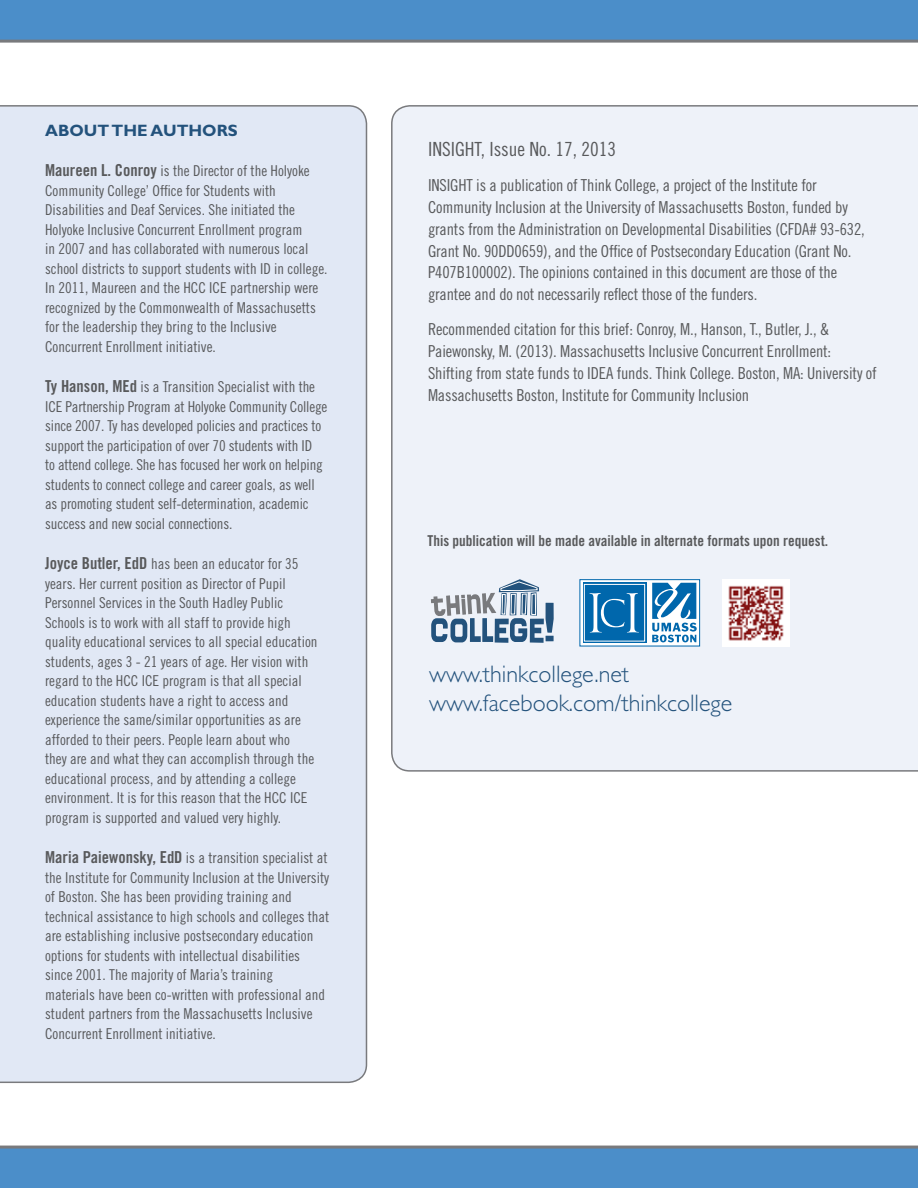
<style>
.page{position:relative;width:918px;height:1188px;background:#fff}
.page>*{position:absolute;margin:0;border:0;box-sizing:border-box;transform-origin:0 0}
.t1{font:300 24px/28.8px "Gill Sans";color:#23527c}
.t2{font:19.5px "Trade Gothic Cond Eighteen";color:#58595b}
.t3{font:16.5px/21.8px "Trade Gothic Cond Eighteen";letter-spacing:-.01em;color:#58595b}
.t4{font:700 16.5px "Gill Sans";color:#23527c}
.t5{font:15px/19.5px "Trade Gothic Cond Eighteen";color:#58595b}
.t6{font:15px "Trade Gothic Bold Cond Twenty";color:#58595b}
.s1{font-family:"Trade Gothic Bold Cond Twenty";font-size:16.5px}
</style>
<div class="page">
<svg style="left:0;top:0;width:918px;height:43px"></svg>
<svg style="left:0;top:1146px;width:918px;height:42px"></svg>
<div style="left:391px;top:105px;width:527px;height:667px;background:#eef2f9"></div>
<div style="left:0;top:105px;width:367px;height:978px;background:#e1e8f5"></div>
<svg style="left:431px;top:579px;width:123px;height:64px"></svg>
<svg style="left:582px;top:581px;width:116px;height:63px"></svg>
<div style="left:580px;top:579px;width:120px;height:67px;border:1px solid #0067ac"></div>
<svg style="left:652px;top:583px;width:45px;height:59px"></svg>
<div style="left:583px;top:583px;width:63px;height:60px;background:#9cc3de"></div>
<div style="left:584px;top:584px;width:61px;height:57px;background:#0067ac;border:1px solid #fff"></div>
<svg style="left:589px;top:593px;width:50px;height:40px"></svg>
<img style="left:723px;top:579px;width:67px;height:67px">
<p class="t4" style="left:45px;top:120px;width:39px">ABOUT</p>
<p class="t4" style="left:112px;top:120px;width:128px">THE AUTHORS</p>
<p class="t5" style="left:45px;top:161px;width:284px"><span class="s1">Maureen L. Conroy</span> is the Director of the Holyoke Community College’ Office for Students with Disabilities and Deaf Services. She initiated the Holyoke Inclusive Concurrent Enrollment program<br>in 2007 and has collaborated with numerous local school districts to support students with ID in college.<br>In 2011, Maureen and the HCC ICE partnership were recognized by the Commonwealth of Massachusetts for the leadership they bring to the Inclusive Concurrent Enrollment initiative.</p>
<p class="t5" style="left:45px;top:377px;width:284px"><span class="s1">Ty Hanson, MEd</span> is a Transition Specialist with the ICE Partnership Program at Holyoke Community College since 2007. Ty has developed policies and practices to support the participation of over 70 students with ID<br>to attend college. She has focused her work on helping students to connect college and career goals, as well as promoting student self-determination, academic success and new social connections.</p>
<p class="t5" style="left:45px;top:554px;width:274px"><span class="s1">Joyce Butler, EdD</span> has been an educator for 35 years. Her current position as Director of Pupil Personnel Services in the South Hadley Public Schools is to work with all staff to provide high quality educational services to all special education students, ages 3 - 21 years of age. Her vision with regard to the HCC ICE program is that all special education students have a right to access and experience the same/similar opportunities as are afforded to their peers. People learn about who<br>they are and what they can accomplish through the educational process, and by attending a college environment. It is for this reason that the HCC ICE program is supported and valued very highly.</p>
<p class="t5" style="left:45px;top:848px;width:286px"><span class="s1">Maria Paiewonsky, EdD</span> is a transition specialist at the Institute for Community Inclusion at the University of Boston. She has been providing training and technical assistance to high schools and colleges that are establishing inclusive postsecondary education options for students with intellectual disabilities since 2001. The majority of Maria’s training<br>materials have been co-written with professional and student partners from the Massachusetts Inclusive Concurrent Enrollment initiative.</p>
<h2 class="t2" style="left:428px;top:138px;width:190px">INSIGHT, Issue No. 17, 2013</h2>
<p class="t3" style="left:428px;top:174px;width:438px">Insight is a publication of Think College, a project of the Institute for Community Inclusion at the University of Massachusetts Boston, funded by grants from the Administration on Developmental Disabilities (CFDA# 93-632, Grant No. 90DD0659), and the Office of Postsecondary Education (Grant No.<br>P407B100002). The opinions contained in this document are those of the grantee and do not necessarily reflect those of the funders.</p>
<p class="t3" style="left:428px;top:318px;width:450px">Recommended citation for this brief: Conroy, M., Hanson, T., Butler, J., &amp; Paiewonsky, M. (2013). Massachusetts Inclusive Concurrent Enrollment:<br>Shifting from state funds to IDEA funds. Think College. Boston, MA: University of Massachusetts Boston, Institute for Community Inclusion</p>
<p class="t6" style="left:428px;top:531px;width:402px">This publication will be made available in alternate formats upon request.</p>
<h1 class="t1" style="left:429px;top:660px;width:305px">www.thinkcollege.net www.facebook.com/thinkcollege</h1>
</div>
